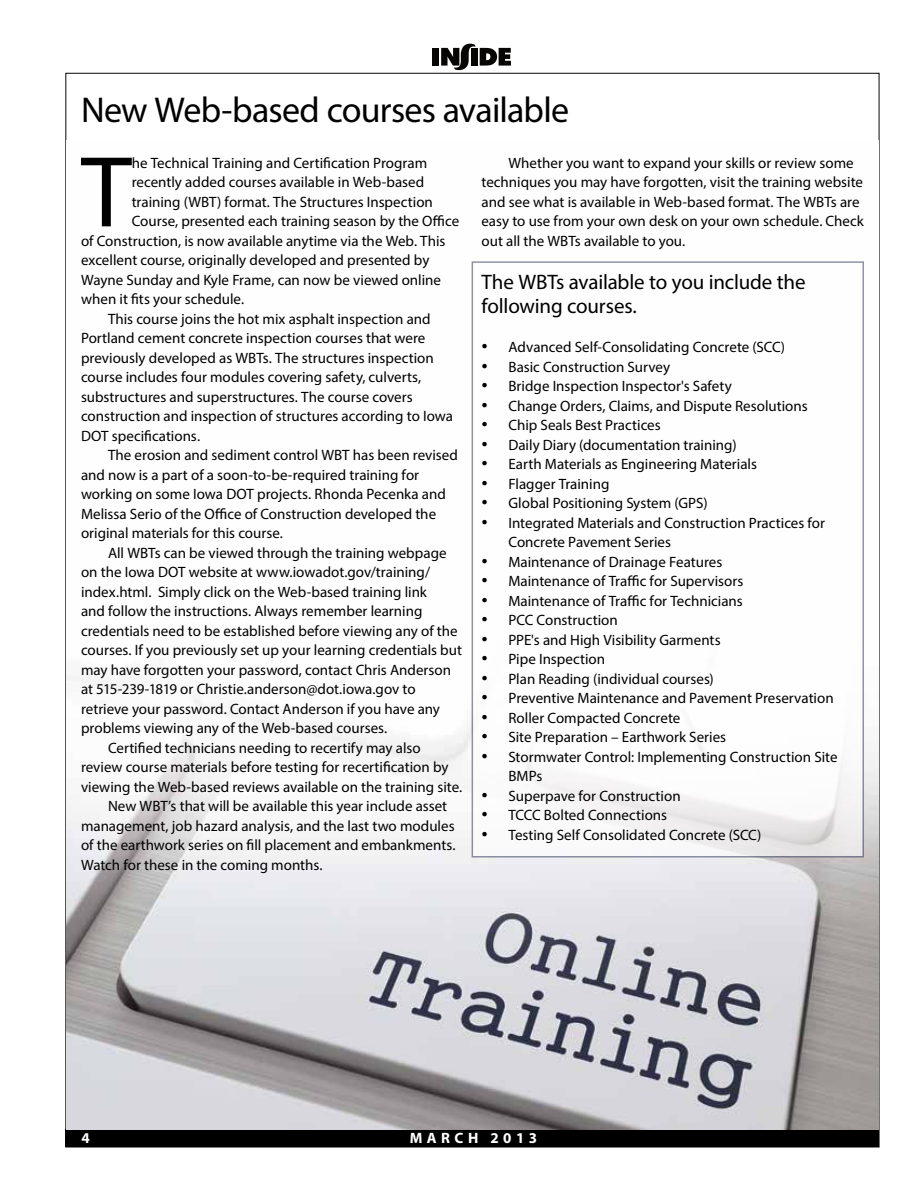
<style>
.page{position:relative;width:918px;height:1188px;background:#fff}
.page>*{position:absolute;margin:0;border:0;box-sizing:border-box;transform-origin:0 0}
.t1{font:101.85px "Myriad Pro";color:#000}
.t2{font:36px "Myriad Pro";letter-spacing:-.02em;color:#000}
.t3{font:21px/24px "Myriad Pro";letter-spacing:-.005em;color:#000}
.t4{font:15px/19.5px "Myriad Pro";color:#000}
.t5{font:700 15px "Myriad Pro";letter-spacing:.3em;color:#fff}
.s1{font-family:"Times New Roman";font-size:18px}
</style>
<div class="page">
<div style="left:66px;top:1129px;width:813px;height:18px;background:#000"></div>
<div style="left:432px;top:48px;width:7px;height:18px;background:#080604"></div>
<svg style="left:441px;top:44px;width:70px;height:26px"></svg>
<img style="left:66px;top:261px;width:813px;height:868px">
<div style="left:472px;top:261px;width:392px;height:597px;background:#fff"></div>
<h2 class="t2" style="left:81px;top:87px;width:490px">New Web-based courses available</h2>
<h1 class="t1" style="left:81px;top:129px;width:52px">T</h1>
<p class="t4" style="left:132px;top:153px;width:297px">he Technical Training and Certification Program</p>
<p class="t4" style="left:482px;top:153px;width:384px;text-indent:27px">Whether you want to expand your skills or review some techniques you may have forgotten, visit the training website and see what is available in Web-based format. The WBTs are easy to use from your own desk on your own schedule. Check out all the WBTs available to you.</p>
<h3 class="t3" style="left:482px;top:270px;width:326px">The WBTs available to you include the following courses.</h3>
<p class="t4" style="left:482px;top:337px;width:305px"><span class="s1">•</span> Advanced Self-Consolidating Concrete (SCC)</p>
<p class="t4" style="left:482px;top:357px;width:190px"><span class="s1">•</span> Basic Construction Survey</p>
<p class="t4" style="left:482px;top:376px;width:252px"><span class="s1">•</span> Bridge Inspection Inspector's Safety</p>
<p class="t4" style="left:482px;top:396px;width:328px"><span class="s1">•</span> Change Orders, Claims, and Dispute Resolutions</p>
<p class="t4" style="left:482px;top:415px;width:181px"><span class="s1">•</span> Chip Seals Best Practices</p>
<p class="t4" style="left:482px;top:435px;width:257px"><span class="s1">•</span> Daily Diary (documentation training)</p>
<p class="t4" style="left:482px;top:454px;width:277px"><span class="s1">•</span> Earth Materials as Engineering Materials</p>
<p class="t4" style="left:482px;top:474px;width:129px"><span class="s1">•</span> Flagger Training</p>
<p class="t4" style="left:482px;top:493px;width:228px"><span class="s1">•</span> Global Positioning System (GPS)</p>
<p class="t4" style="left:508px;top:513px;width:318px;text-indent:-27px"><span class="s1">•</span> Integrated Materials and Construction Practices for<br>Concrete Pavement Series</p>
<p class="t4" style="left:482px;top:552px;width:242px"><span class="s1">•</span> Maintenance of Drainage Features</p>
<p class="t4" style="left:482px;top:571px;width:263px"><span class="s1">•</span> Maintenance of Traffic for Supervisors</p>
<p class="t4" style="left:482px;top:591px;width:263px"><span class="s1">•</span> Maintenance of Traffic for Technicians</p>
<p class="t4" style="left:482px;top:610px;width:138px"><span class="s1">•</span> PCC Construction</p>
<p class="t4" style="left:482px;top:630px;width:241px"><span class="s1">•</span> PPE's and High Visibility Garments</p>
<p class="t4" style="left:482px;top:649px;width:125px"><span class="s1">•</span> Pipe Inspection</p>
<p class="t4" style="left:482px;top:669px;width:234px"><span class="s1">•</span> Plan Reading (individual courses)</p>
<p class="t4" style="left:482px;top:688px;width:354px"><span class="s1">•</span> Preventive Maintenance and Pavement Preservation</p>
<p class="t4" style="left:482px;top:708px;width:200px"><span class="s1">•</span> Roller Compacted Concrete</p>
<p class="t4" style="left:482px;top:727px;width:246px"><span class="s1">•</span> Site Preparation – Earthwork Series</p>
<p class="t4" style="left:508px;top:747px;width:331px;text-indent:-27px"><span class="s1">•</span> Stormwater Control: Implementing Construction Site<br>BMPs</p>
<p class="t4" style="left:482px;top:786px;width:201px"><span class="s1">•</span> Superpave for Construction</p>
<p class="t4" style="left:482px;top:805px;width:187px"><span class="s1">•</span> TCCC Bolted Connections</p>
<p class="t4" style="left:482px;top:825px;width:281px"><span class="s1">•</span> Testing Self Consolidated Concrete (SCC)</p>
<p class="t4" style="left:132px;top:172px;width:294px">recently added courses available in Web-based</p>
<p class="t4" style="left:132px;top:192px;width:303px">training (WBT) format. The Structures Inspection</p>
<p class="t4" style="left:132px;top:211px;width:329px">Course, presented each training season by the Office</p>
<p class="t4" style="left:81px;top:231px;width:366px">of Construction, is now available anytime via the Web. This</p>
<p class="t4" style="left:81px;top:250px;width:350px">excellent course, originally developed and presented by</p>
<p class="t4" style="left:81px;top:270px;width:362px">Wayne Sunday and Kyle Frame, can now be viewed online</p>
<p class="t4" style="left:81px;top:289px;width:165px">when it fits your schedule.</p>
<p class="t4" style="left:108px;top:309px;width:324px">This course joins the hot mix asphalt inspection and</p>
<p class="t4" style="left:81px;top:328px;width:346px">Portland cement concrete inspection courses that were</p>
<p class="t4" style="left:81px;top:348px;width:354px">previously developed as WBTs. The structures inspection</p>
<p class="t4" style="left:81px;top:367px;width:342px">course includes four modules covering safety, culverts,</p>
<p class="t4" style="left:81px;top:387px;width:333px">substructures and superstructures. The course covers</p>
<p class="t4" style="left:81px;top:406px;width:374px">construction and inspection of structures according to Iowa</p>
<p class="t4" style="left:81px;top:426px;width:121px">DOT specifications.</p>
<p class="t4" style="left:108px;top:445px;width:352px">The erosion and sediment control WBT has been revised</p>
<p class="t4" style="left:81px;top:465px;width:340px">and now is a part of a soon-to-be-required training for</p>
<p class="t4" style="left:81px;top:484px;width:366px">working on some Iowa DOT projects. Rhonda Pecenka and</p>
<p class="t4" style="left:81px;top:504px;width:357px">Melissa Serio of the Office of Construction developed the</p>
<p class="t4" style="left:81px;top:523px;width:204px">original materials for this course.</p>
<p class="t4" style="left:108px;top:543px;width:340px">All WBTs can be viewed through the training webpage</p>
<p class="t4" style="left:81px;top:562px;width:351px">on the Iowa DOT website at www.iowadot.gov/training/</p>
<p class="t4" style="left:81px;top:582px;width:348px">index.html. Simply click on the Web-based training link</p>
<p class="t4" style="left:81px;top:601px;width:343px">and follow the instructions. Always remember learning</p>
<p class="t4" style="left:81px;top:621px;width:378px">credentials need to be established before viewing any of the</p>
<p class="t4" style="left:81px;top:640px;width:383px">courses. If you previously set up your learning credentials but</p>
<p class="t4" style="left:81px;top:660px;width:372px">may have forgotten your password, contact Chris Anderson</p>
<p class="t4" style="left:81px;top:679px;width:336px">at 515-239-1819 or Christie.anderson@dot.iowa.gov to</p>
<p class="t4" style="left:81px;top:699px;width:361px">retrieve your password. Contact Anderson if you have any</p>
<p class="t4" style="left:81px;top:718px;width:308px">problems viewing any of the Web-based courses.</p>
<p class="t4" style="left:108px;top:738px;width:314px">Certified technicians needing to recertify may also</p>
<p class="t4" style="left:81px;top:757px;width:369px">review course materials before testing for recertification by</p>
<p class="t4" style="left:81px;top:777px;width:383px">viewing the Web-based reviews available on the training site.</p>
<p class="t4" style="left:108px;top:796px;width:341px">New WBT’s that will be available this year include asset</p>
<p class="t4" style="left:81px;top:816px;width:375px">management, job hazard analysis, and the last two modules</p>
<p class="t4" style="left:81px;top:835px;width:376px">of the earthwork series on fill placement and embankments.</p>
<p class="t4" style="left:81px;top:855px;width:243px">Watch for these in the coming months.</p>
<p class="t5" style="left:82px;top:1129px;width:10px">4</p>
<p class="t5" style="left:410px;top:1128px;width:129px">MARCH 2013</p>
</div>
